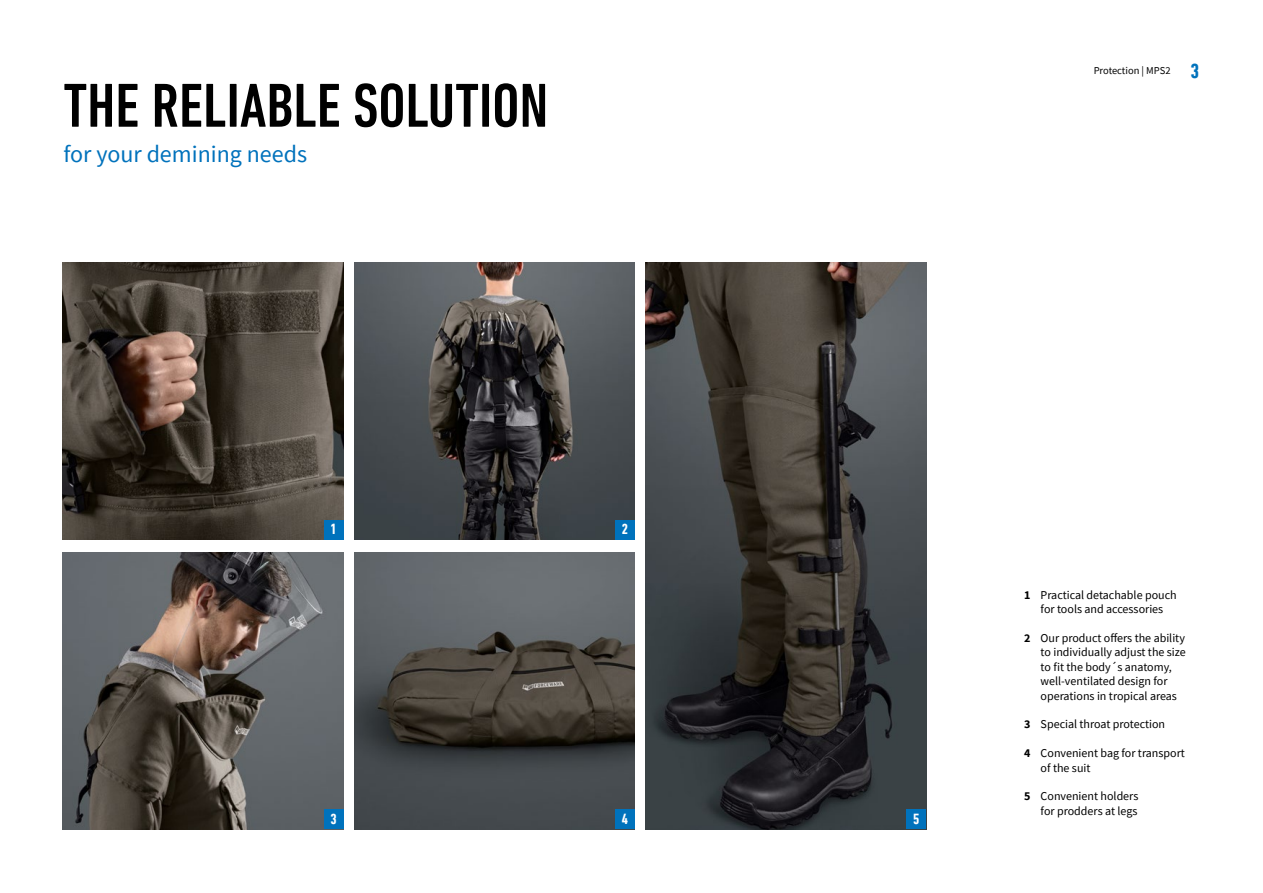
<style>
.page{position:relative;width:1263px;height:893px;background:#fff}
.page>*{position:absolute;margin:0;border:0;box-sizing:border-box;transform-origin:0 0}
.t1{font:500 condensed 63px "DIN Next LT Pro";color:#000}
.t2{font:24px "Source Sans Pro";color:#0072bc}
.t3{font:700 condensed 21px "DIN Next LT Pro";color:#0072bc}
.t4{font:700 condensed 15px "DIN Next LT Pro";color:#fff}
.t5{font:12px/14.4px "Source Sans Pro";color:#000}
.t6{font:700 12px "Source Sans Pro";color:#000}
.t7{font:10.5px "Source Sans Pro";color:#000}
</style>
<div class="page">
<img style="left:63px;top:552px;width:280px;height:277px">
<img style="left:354px;top:263px;width:281px;height:277px">
<img style="left:63px;top:263px;width:280px;height:277px">
<img style="left:354px;top:552px;width:281px;height:277px">
<div style="left:324px;top:810px;width:19px;height:19px;background:#0072bc"></div>
<div style="left:324px;top:520px;width:19px;height:20px;background:#0072bc"></div>
<img style="left:646px;top:262px;width:280px;height:567px">
<div style="left:906px;top:810px;width:20px;height:19px;background:#0072bc"></div>
<div style="left:615px;top:520px;width:20px;height:20px;background:#0072bc"></div>
<div style="left:615px;top:810px;width:20px;height:19px;background:#0072bc"></div>
<h1 class="t1" style="left:64px;top:70px;width:486px">THE RELIABLE SOLUTION</h1>
<h2 class="t2" style="left:63px;top:138px;width:245px">for your demining needs</h2>
<p class="t4" style="left:330px;top:521px;width:8px">1</p>
<p class="t4" style="left:330px;top:810px;width:8px">3</p>
<p class="t4" style="left:622px;top:521px;width:8px">2</p>
<p class="t4" style="left:622px;top:810px;width:8px">4</p>
<p class="t7" style="left:1094px;top:64px;width:78px">Protection | MPS2</p>
<h3 class="t3" style="left:1190px;top:59px;width:10px">3</h3>
<p class="t4" style="left:913px;top:810px;width:8px">5</p>
<p class="t6" style="left:1024px;top:587px;width:8px">1</p>
<p class="t6" style="left:1024px;top:630px;width:8px">2</p>
<p class="t6" style="left:1024px;top:716px;width:8px">3</p>
<p class="t6" style="left:1024px;top:745px;width:8px">4</p>
<p class="t6" style="left:1024px;top:788px;width:8px">5</p>
<p class="t5" style="left:1041px;top:587px;width:138px">Practical detachable pouch</p>
<p class="t5" style="left:1041px;top:602px;width:124px">for tools and accessories</p>
<p class="t5" style="left:1041px;top:631px;width:146px">Our product offers the ability</p>
<p class="t5" style="left:1041px;top:645px;width:147px">to individually adjust the size to fit the body s´ anatomy, well-ventilated design for operations in tropical areas</p>
<p class="t5" style="left:1041px;top:717px;width:126px">Special throat protection</p>
<p class="t5" style="left:1041px;top:746px;width:146px">Convenient bag for transport</p>
<p class="t5" style="left:1041px;top:760px;width:51px">of the suit</p>
<p class="t5" style="left:1041px;top:789px;width:99px">Convenient holders</p>
<p class="t5" style="left:1041px;top:803px;width:98px">for prodders at legs</p>
</div>
